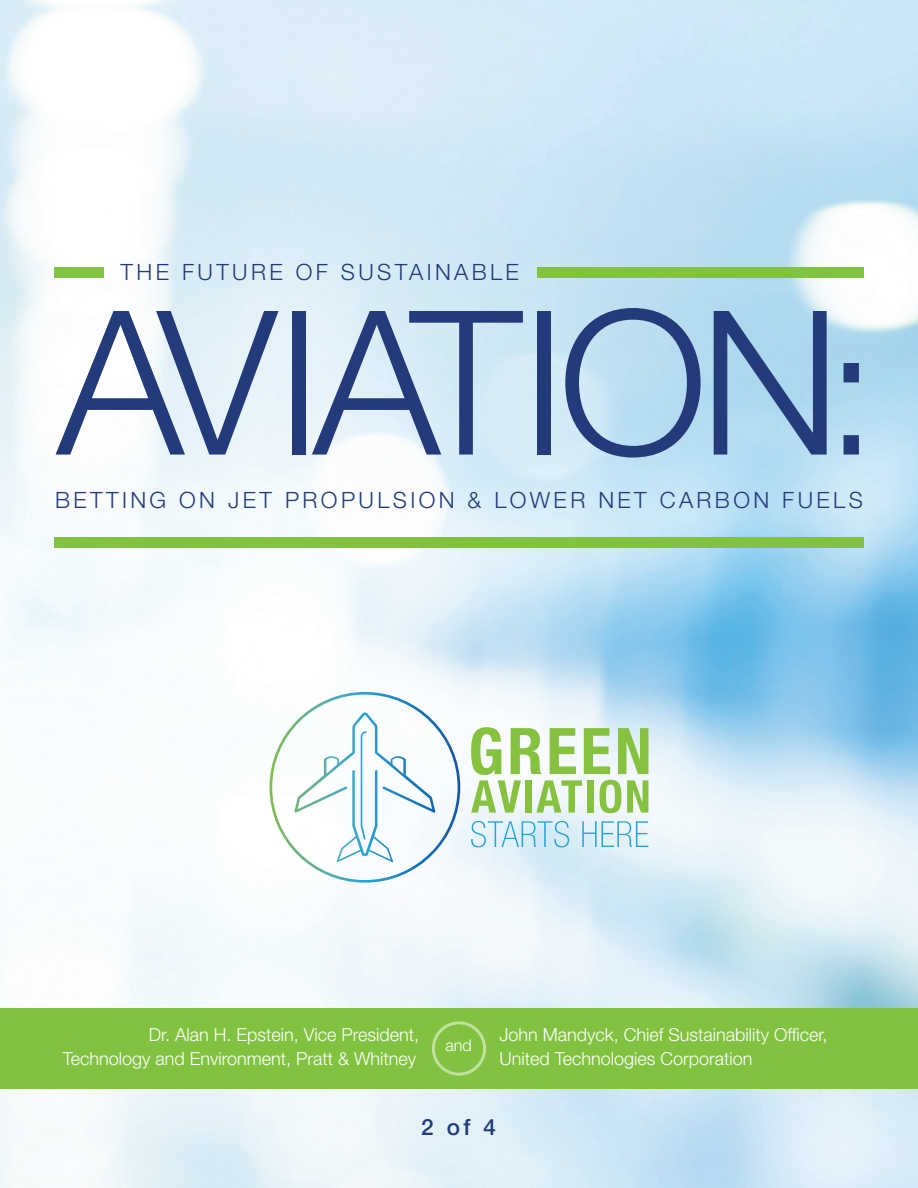
<style>
.page{position:relative;width:918px;height:1188px;background:#fff}
.page>*{position:absolute;margin:0;border:0;box-sizing:border-box;transform-origin:0 0}
.t1{font:300 201px "Helvetica Neue LT Std";letter-spacing:-.04em;color:#233a7b}
.t2{font:300 22.5px "Helvetica Neue LT Std";letter-spacing:.15em;color:#233a7b}
.t3{font:500 22.5px "Helvetica Neue LT Std";color:#233a7b}
.t4{font:300 18px/24px "Helvetica Neue LT Std";color:#fff;text-align:right}
.t5{font:300 16.2px "Helvetica Neue LT Std";color:#fff}
.s1{font-size:183px}
</style>
<div class="page">
<img style="left:0;top:0;width:918px;height:1188px">
<div style="left:538px;top:268px;width:326px;height:10px;background:#81c340"></div>
<div style="left:54px;top:268px;width:50px;height:10px;background:#81c340"></div>
<div style="left:54px;top:538px;width:810px;height:10px;background:#81c340"></div>
<div style="left:0;top:1008px;width:918px;height:81px;background:#81c340"></div>
<div style="left:432px;top:1021px;width:54px;height:55px;border:3px solid #fff;border-radius:50%"></div>
<svg style="left:471px;top:821px;width:98px;height:26px;background:#bce1f2"></svg>
<svg style="left:582px;top:821px;width:66px;height:26px;background:#bde1f2"></svg>
<svg style="left:471px;top:727px;width:177px;height:86px"></svg>
<svg style="left:270px;top:692px;width:190px;height:191px"></svg>
<p class="t2" style="left:121px;top:259px;width:400px">THE FUTURE OF SUSTAINABLE</p>
<p class="t1" style="left:57px;top:260px;width:821px">AVIATION<span class="s1">:</span></p>
<p class="t2" style="left:55px;top:486px;width:809px">BETTING ON JET PROPULSION &amp; LOWER NET CARBON FUELS</p>
<p class="t4" style="left:63px;top:1022px;width:358px">Dr. Alan H. Epstein, Vice President,<br>Technology and Environment, Pratt &amp; Whitney</p>
<p class="t4" style="left:500px;top:1022px;width:330px;text-align:left">John Mandyck, Chief Sustainability Officer,<br>United Technologies Corporation</p>
<p class="t5" style="left:446px;top:1036px;width:28px">and</p>
<p class="t3" style="left:421px;top:1113px;width:76px">2 of 4</p>
</div>
